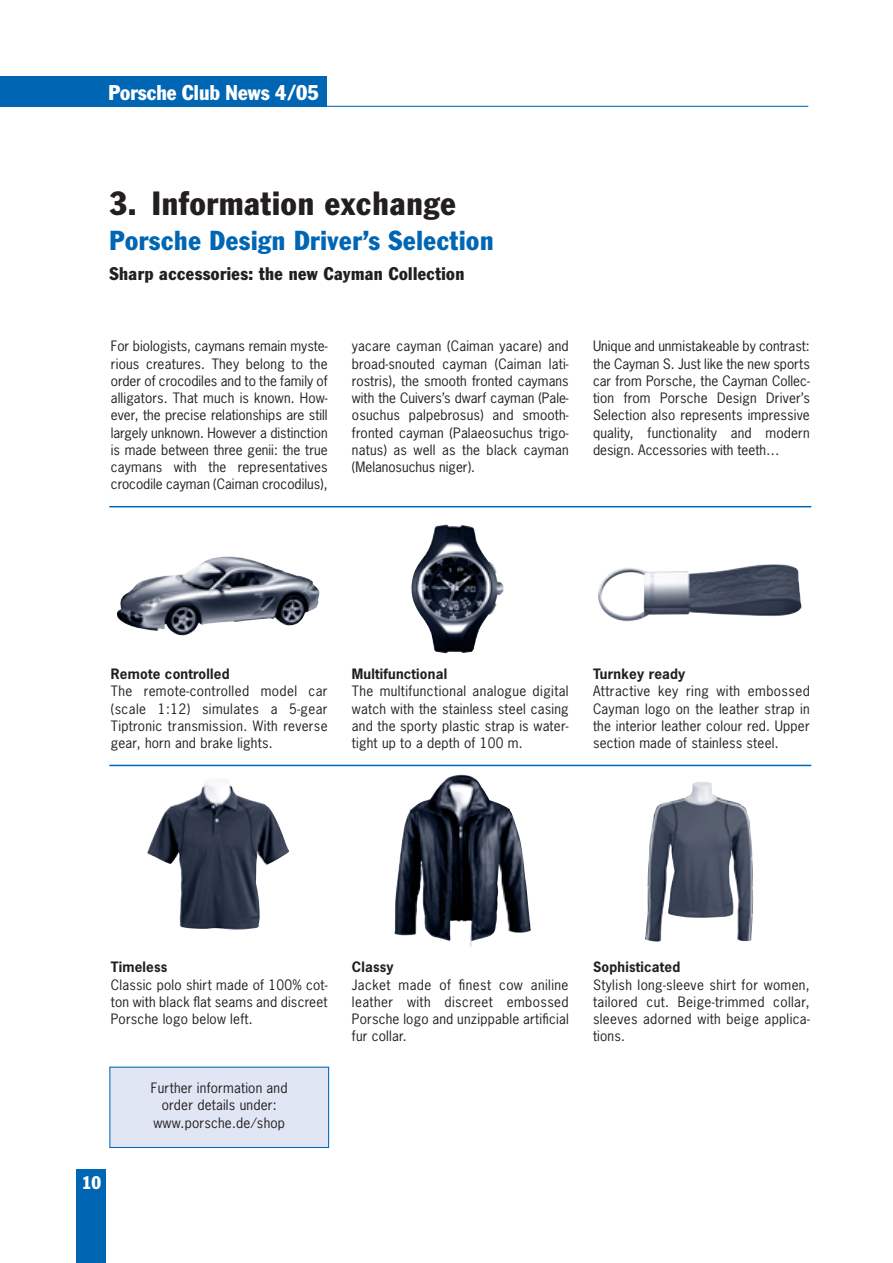
<style>
.page{position:relative;width:893px;height:1263px;background:#fff}
.page>*{position:absolute;margin:0;border:0;box-sizing:border-box;transform-origin:0 0}
.t1{font:condensed 33px "Porsche Franklin Gothic";letter-spacing:.025em;color:#231f20}
.t2{font:condensed 27px "Porsche Franklin Gothic";letter-spacing:.025em;color:#0066b3}
.t3{font:condensed 21px "Porsche Franklin Gothic";color:#fff}
.t4{font:condensed 18px "Porsche Franklin Gothic";letter-spacing:.025em;color:#231f20}
.t5{font:condensed 18px "Porsche Franklin Gothic";color:#fff}
.t6{font:13.5px/17.2px "Porsche News Gothic";letter-spacing:.015em;color:#231f20;text-align:justify}
.t7{font:700 13.5px "Porsche News Gothic";letter-spacing:.015em;color:#231f20}
</style>
<div class="page">
<div style="left:0;top:76px;width:326px;height:30px;background:#0066b3"></div>
<hr style="left:0;top:106px;width:808px;height:1px;background:#0066b3">
<div style="left:77px;top:1169px;width:29px;height:94px;background:#0066b3"></div>
<img style="left:117px;top:556px;width:202px;height:80px">
<img style="left:411px;top:524px;width:93px;height:130px">
<img style="left:598px;top:564px;width:204px;height:58px">
<img style="left:147px;top:782px;width:142px;height:148px">
<img style="left:399px;top:775px;width:132px;height:166px">
<img style="left:667px;top:794px;width:86px;height:147px">
<hr style="left:109px;top:506px;width:702px;height:1px;background:#0066b3">
<hr style="left:109px;top:765px;width:702px;height:1px;background:#0066b3">
<div style="left:110px;top:1067px;width:218px;height:81px;background:#e1e6f4"></div>
<div style="left:109px;top:1067px;width:220px;height:81px;border:1px solid #0066b3"></div>
<h3 class="t3" style="left:108px;top:85px;width:212px">Porsche Club News 4/05</h3>
<h1 class="t1" style="left:109px;top:191px;width:348px">3. Information exchange</h1>
<h2 class="t2" style="left:109px;top:231px;width:385px">Porsche Design Driver’s Selection</h2>
<h3 class="t4" style="left:109px;top:267px;width:356px">Sharp accessories: the new Cayman Collection</h3>
<p class="t6" style="left:111px;top:339px;width:218px">For biologists, caymans remain myste&shy;rious creatures. They belong to the order of crocodiles and to the family of alligators. That much is known. How&shy;ever, the precise relationships are still largely unknown. However a distinction is made between three genii: the true caymans with the representatives crocodile cayman (Caiman crocodilus),</p>
<p class="t6" style="left:352px;top:339px;width:218px">yacare cayman (Caiman yacare) and broad-snouted cayman (Caiman lati&shy;rostris), the smooth fronted caymans with the Cuivers’s dwarf cayman (Pale&shy;osuchus palpebrosus) and smooth&shy;fronted cayman (Palaeosuchus trigo&shy;natus) as well as the black cayman (Melanosuchus niger).</p>
<p class="t6" style="left:593px;top:339px;width:218px">Unique and unmistakeable by contrast: the Cayman S. Just like the new sports car from Porsche, the Cayman Collec&shy;tion from Porsche Design Driver’s Selection also represents impressive quality, functionality and modern design. Accessories with teeth…</p>
<p class="t7" style="left:111px;top:668px;width:120px">Remote controlled</p>
<p class="t6" style="left:111px;top:684px;width:218px">The remote-controlled model car (scale 1:12) simulates a 5-gear Tiptronic transmission. With reverse gear, horn and brake lights.</p>
<p class="t7" style="left:352px;top:668px;width:97px">Multifunctional</p>
<p class="t6" style="left:352px;top:684px;width:218px">The multifunctional analogue digital watch with the stainless steel casing and the sporty plastic strap is water&shy;tight up to a depth of 100 m.</p>
<p class="t7" style="left:593px;top:668px;width:94px">Turnkey ready</p>
<p class="t6" style="left:593px;top:684px;width:218px">Attractive key ring with embossed Cayman logo on the leather strap in the interior leather colour red. Upper section made of stainless steel.</p>
<p class="t7" style="left:111px;top:961px;width:58px">Timeless</p>
<p class="t6" style="left:111px;top:977px;width:218px">Classic polo shirt made of 100% cot&shy;ton with black flat seams and discreet Porsche logo below left.</p>
<h3 class="t5" style="left:82px;top:1176px;width:21px">10</h3>
<p class="t6" style="left:151px;top:1081px;width:138px;text-align:center">Further information and order details under: www.porsche.de ⁄ shop</p>
<p class="t7" style="left:352px;top:961px;width:43px">Classy</p>
<p class="t6" style="left:352px;top:977px;width:218px">Jacket made of finest cow aniline leather with discreet embossed Porsche logo and unzippable artificial fur collar.</p>
<p class="t7" style="left:593px;top:961px;width:89px">Sophisticated</p>
<p class="t6" style="left:593px;top:977px;width:218px">Stylish long-sleeve shirt for women, tailored cut. Beige-trimmed collar, sleeves adorned with beige applica&shy;tions.</p>
</div>
